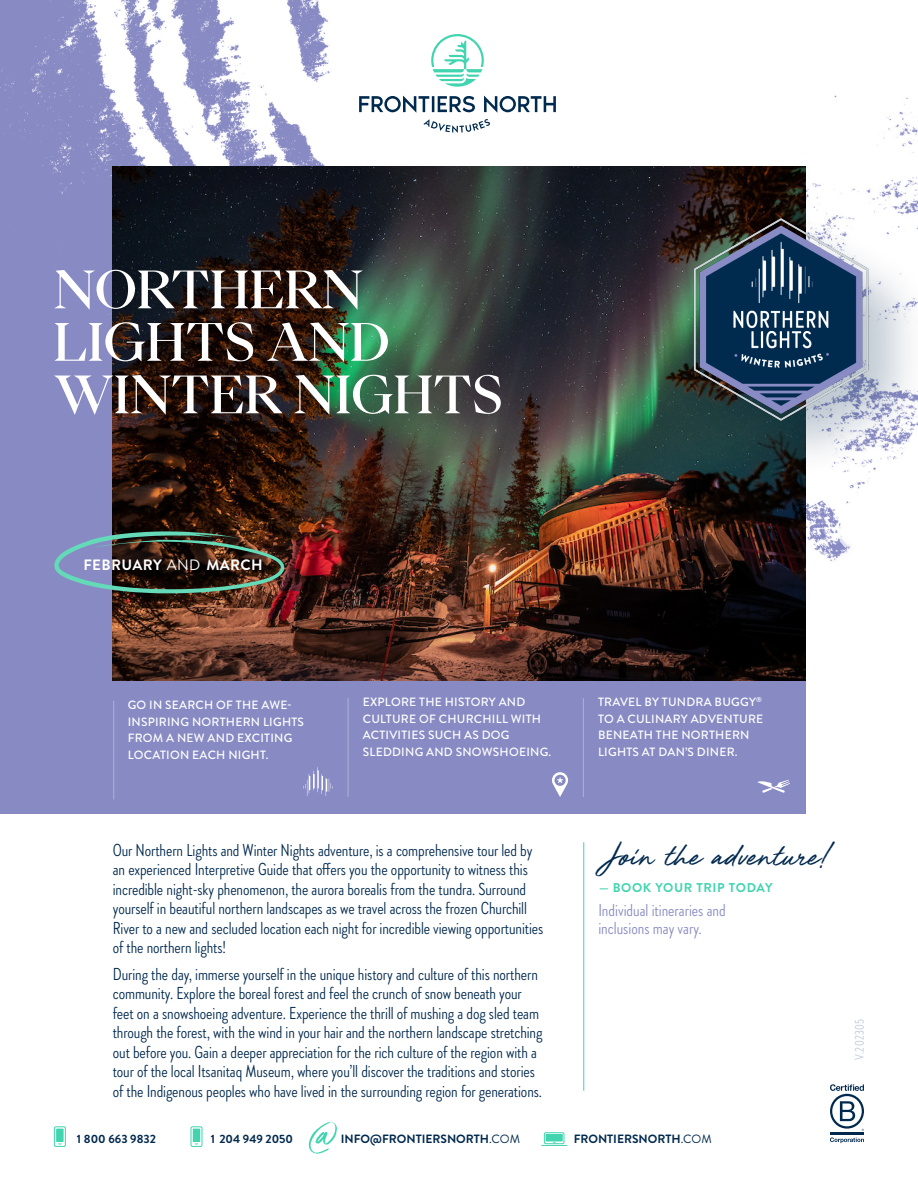
<style>
.page{position:relative;width:918px;height:1188px;background:#fff}
.page>*{position:absolute;margin:0;border:0;box-sizing:border-box;transform-origin:0 0}
.t1{font:500 51px/52.5px "PP Eiko";color:#fff}
.t2{font:31.5px "Mighty River";color:#00294e}
.P1{font:17.25px/19.5px "Brandon Grotesque Cond";letter-spacing:-.005em;color:#00294e}
.t3{font:17.25px/18px "Brandon Grotesque Cond";color:#878ac3}
.t4{font:700 15px "Brandon Grotesque";letter-spacing:.025em;color:#fff}
.t5{font:700 12.75px "Brandon Grotesque";letter-spacing:.05em;color:#40d4af}
.t6{font:12.75px "Brandon Grotesque Cond";letter-spacing:.025em;color:#c2cad9}
.P2{font:500 12px/16.5px "Brandon Grotesque";letter-spacing:.02em;color:#fff}
.t7{font:700 12px "Brandon Grotesque";color:#00294e}
.s1{font-weight:400}
</style>
<div class="page">
<img style="left:0;top:0;width:918px;height:594px">
<div style="left:0;top:258px;width:805px;height:556px;background:#878ac3"></div>
<img style="left:113px;top:166px;width:692px;height:514px">
<svg style="left:54px;top:531px;width:230px;height:62px"></svg>
<div style="left:684px;top:213px;width:234px;height:270px;background:#00294e;opacity:.25"></div>
<img style="left:659px;top:198px;width:243px;height:243px">
<hr style="left:113px;top:701px;width:1px;height:98px;background:#fff">
<hr style="left:348px;top:698px;width:1px;height:99px;background:#fff">
<hr style="left:583px;top:698px;width:1px;height:99px;background:#fff">
<svg style="left:757px;top:780px;width:33px;height:13px"></svg>
<svg style="left:305px;top:767px;width:28px;height:29px"></svg>
<svg style="left:552px;top:772px;width:16px;height:25px"></svg>
<hr style="left:583px;top:842px;width:1px;height:249px;background:#40d4af">
<svg style="left:431px;top:34px;width:53px;height:53px"></svg>
<svg style="left:424px;top:119px;width:66px;height:14px"></svg>
<svg style="left:359px;top:96px;width:116px;height:17px"></svg>
<svg style="left:484px;top:96px;width:72px;height:17px"></svg>
<hr style="left:830px;top:1132px;width:34px;height:3px;background:#00294e">
<svg style="left:830px;top:1084px;width:34px;height:47px"></svg>
<svg style="left:830px;top:1137px;width:34px;height:6px"></svg>
<div style="left:54px;top:1126px;width:12px;height:21px;border:1px solid #40d4af"></div>
<div style="left:191px;top:1126px;width:11px;height:21px;border:1px solid #40d4af"></div>
<div style="left:56px;top:1129px;width:8px;height:13px;background:#40d4af"></div>
<div style="left:193px;top:1129px;width:7px;height:13px;background:#40d4af"></div>
<div style="left:544px;top:1132px;width:20px;height:12px;border:1px solid #40d4af"></div>
<svg style="left:542px;top:1142px;width:25px;height:4px"></svg>
<div style="left:546px;top:1134px;width:17px;height:7px;background:#40d4af"></div>
<svg style="left:309px;top:1122px;width:28px;height:32px"></svg>
<h1 class="t1" style="left:53px;top:264px;width:451px">NORTHERN<br>LIGHTS AND<br>WINTER NIGHTS</h1>
<p class="t4" style="left:83px;top:554px;width:181px">FEBRUARY <span class="s1">AND</span> MARCH</p>
<p class="P2" style="left:128px;top:697px;width:178px">GO IN SEARCH OF THE AWE-<br>INSPIRING NORTHERN LIGHTS<br>FROM A NEW AND EXCITING<br>LOCATION EACH NIGHT.</p>
<p class="P2" style="left:363px;top:694px;width:190px">EXPLORE THE HISTORY AND<br>CULTURE OF CHURCHILL WITH<br>ACTIVITIES SUCH AS DOG<br>SLEDDING AND SNOWSHOEING.</p>
<p class="P2" style="left:598px;top:694px;width:167px">TRAVEL BY TUNDRA BUGGY<sup>®<br></sup>TO A CULINARY ADVENTURE<br>BENEATH THE NORTHERN<br>LIGHTS AT DAN’S DINER.</p>
<p class="P1" style="left:113px;top:840px;width:432px">Our Northern Lights and Winter Nights adventure, is a comprehensive tour led by an experienced Interpretive Guide that offers you the opportunity to witness this incredible night-sky phenomenon, the aurora borealis from the tundra. Surround yourself in beautiful northern landscapes as we travel across the frozen Churchill River to a new and secluded location each night for incredible viewing opportunities of the northern lights!</p>
<p class="P1" style="left:113px;top:964px;width:431px">During the day, immerse yourself in the unique history and culture of this northern community. Explore the boreal forest and feel the crunch of snow beneath your feet on a snowshoeing adventure. Experience the thrill of mushing a dog sled team through the forest, with the wind in your hair and the northern landscape stretching out before you. Gain a deeper appreciation for the rich culture of the region with a tour of the local Itsanitaq Museum, where you’ll discover the traditions and stories of the Indigenous peoples who have lived in the surrounding region for generations.</p>
<h2 class="t2" style="left:604px;top:835px;width:228px">Join the adventure!</h2>
<p class="t5" style="left:599px;top:878px;width:175px">— BOOK YOUR TRIP TODAY</p>
<p class="t3" style="left:598px;top:901px;width:129px">Individual itineraries and inclusions may vary.</p>
<p class="t7" style="left:77px;top:1130px;width:81px">1 800 663 9832</p>
<p class="t7" style="left:211px;top:1130px;width:84px">1 204 949 2050</p>
<p class="t7" style="left:341px;top:1130px;width:181px">INFO@FRONTIERSNORTH<span class="s1">.COM</span></p>
<p class="t7" style="left:574px;top:1130px;width:140px">FRONTIERSNORTH<span class="s1">.COM</span></p>
<p class="t6" style="left:851px;top:1060px;width:42px;rotate:-90deg">V.202305</p>
</div>
